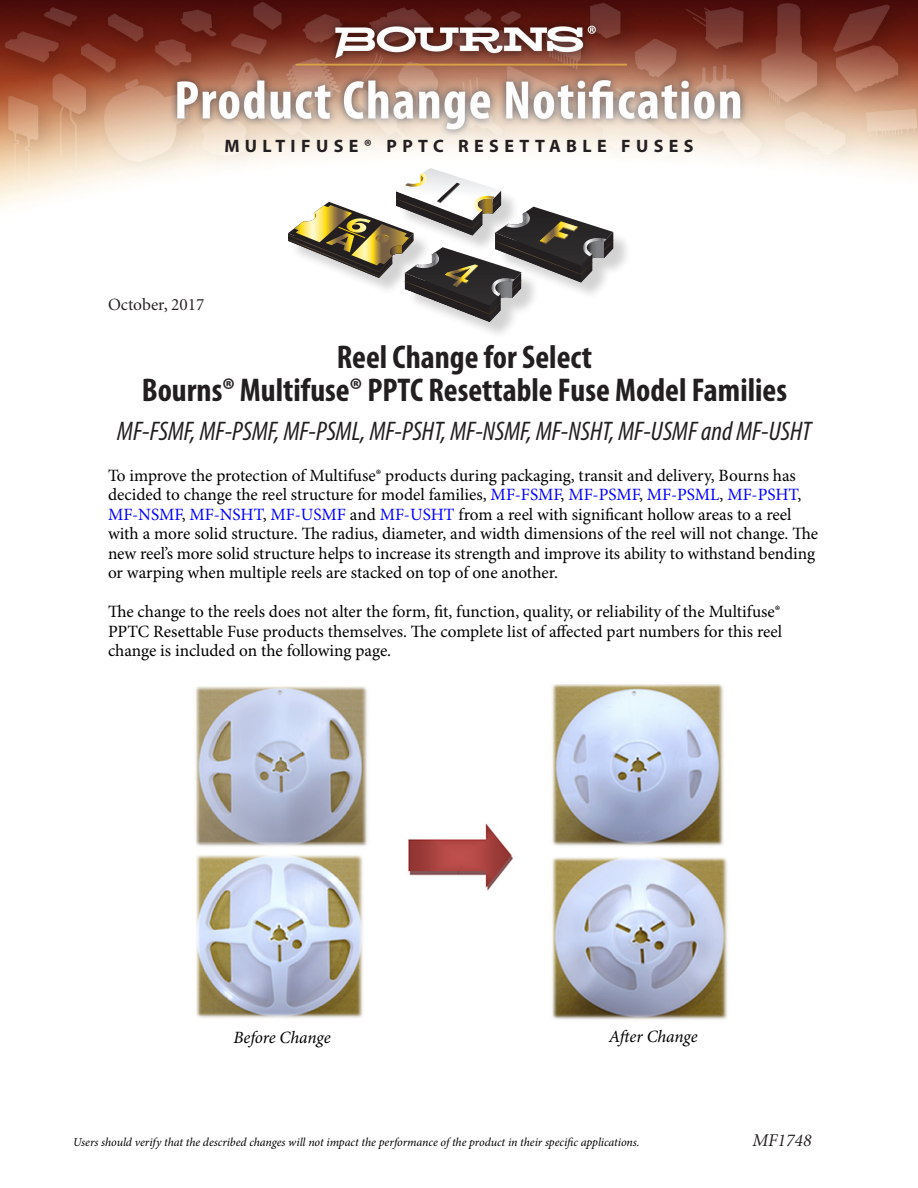
<style>
.page{position:relative;width:918px;height:1188px;background:#fff}
.page>*{position:absolute;margin:0;border:0;box-sizing:border-box;transform-origin:0 0}
.t1{font:700 condensed 33px/33px "Myriad Pro";color:#231f20;text-align:center}
.t2{font:italic condensed 27px "Myriad Pro";color:#231f20}
.t3{font:700 18px "Myriad Pro";letter-spacing:.3em;color:#231f20}
.t4{font:italic 18px "Minion";color:#231f20}
.t5{font:17.25px/19.5px "Minion Pro";letter-spacing:-.005em;color:#000}
.t6{font:italic 17.25px "Minion Pro";letter-spacing:-.005em;color:#000}
.t7{font:17.25px "Minion";color:#231f20}
.t8{font:italic 12px "Minion Pro";letter-spacing:-.005em;color:#000}
.s1{color:#00f}
</style>
<div class="page">
<img style="left:0;top:0;width:918px;height:207px">
<img style="left:195px;top:684px;width:533px;height:336px">
<div style="left:291px;top:171px;width:341px;height:169px;background:#231f20;opacity:.2"></div>
<svg style="left:288px;top:168px;width:325px;height:154px"></svg>
<p class="t3" style="left:224px;top:134px;width:471px">MULTIFUSE® PPTC RESETTABLE FUSES</p>
<p class="t7" style="left:108px;top:296px;width:98px">October, 2017</p>
<p class="t1" style="left:142px;top:341px;width:647px">Reel Change for Select<br>Bourns® Multifuse® PPTC Resettable Fuse Model Families</p>
<p class="t2" style="left:117px;top:414px;width:696px">MF-FSMF, MF-PSMF, MF-PSML, MF-PSHT, MF-NSMF, MF-NSHT, MF-USMF and MF-USHT</p>
<p class="t5" style="left:108px;top:466px;width:712px">To improve the protection of Multifuse® products during packaging, transit and delivery, Bourns has decided to change the reel structure for model families, <span class="s1">MF-FSMF</span>, <span class="s1">MF-PSMF</span>, <span class="s1">MF-PSML</span>, <span class="s1">MF-PSHT</span>, <span class="s1">MF-NSMF</span>, <span class="s1">MF-NSHT</span>, <span class="s1">MF-USMF</span> and <span class="s1">MF-USHT</span> from a reel with significant hollow areas to a reel with a more solid structure. The radius, diameter, and width dimensions of the reel will not change. The new reel’s more solid structure helps to increase its strength and improve its ability to withstand bending or warping when multiple reels are stacked on top of one another.</p>
<p class="t5" style="left:108px;top:603px;width:676px;text-align:justify">The change to the reels does not alter the form, fit, function, quality, or reliability of the Multifuse® PPTC Resettable Fuse products themselves. The complete list of affected part numbers for this reel change is included on the following page.</p>
<p class="t6" style="left:233px;top:1026px;width:99px">Before Change</p>
<p class="t6" style="left:609px;top:1025px;width:90px">After Change</p>
<p class="t8" style="left:73px;top:1134px;width:568px">Users should verify that the described changes will not impact the performance of the product in their specific applications.</p>
<p class="t4" style="left:753px;top:1131px;width:60px">MF1748</p>
</div>
